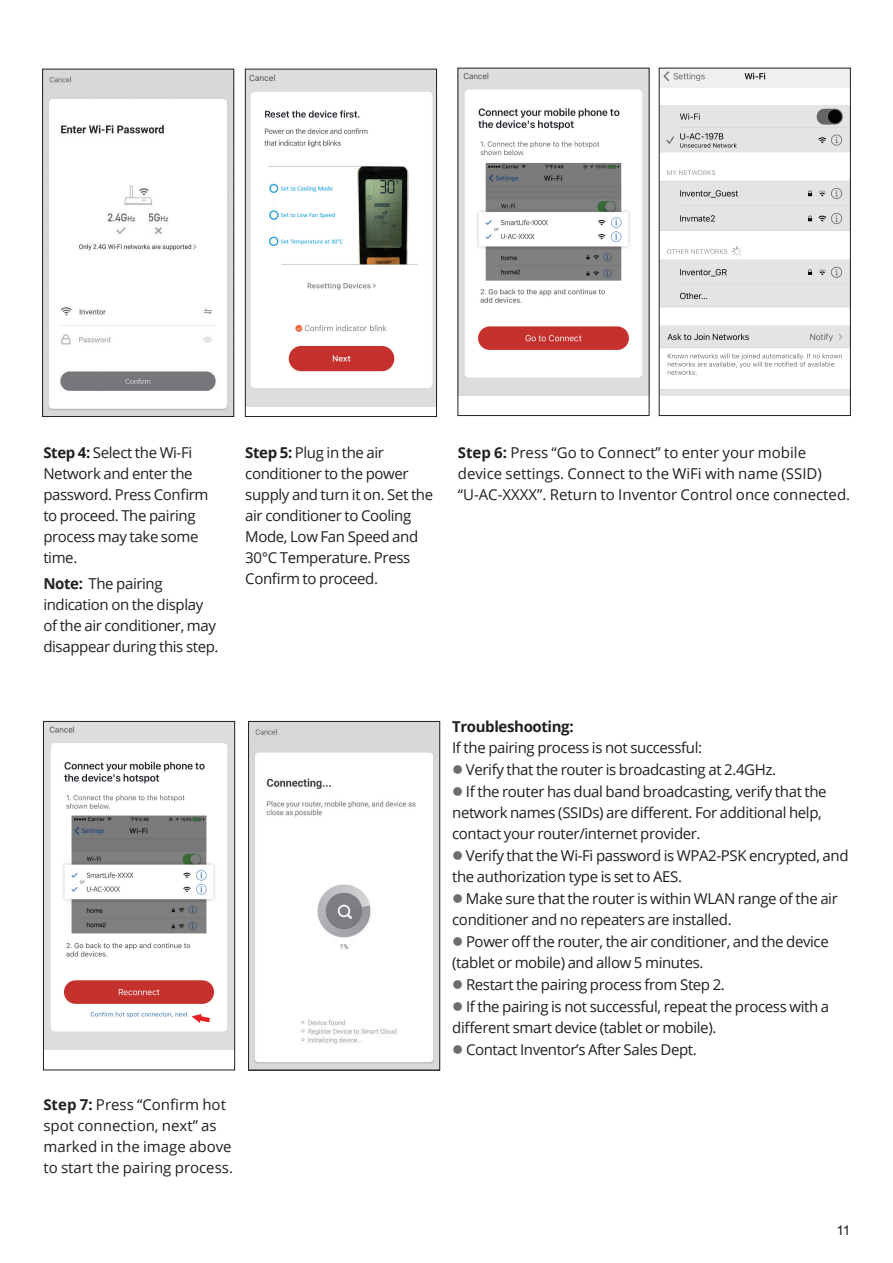
<style>
.page{position:relative;width:893px;height:1263px;background:#fff}
.page>*{position:absolute;margin:0;border:0;box-sizing:border-box;transform-origin:0 0}
.t1{font:15px/21px "Open Sans";letter-spacing:-.025em;color:#231f20}
.t2{font:15px/21px "Open Sans";color:#231f20}
.t3{font:700 15px "Open Sans";letter-spacing:-.025em;color:#231f20}
.t4{font:13.5px "Arial";color:#231f20}
.s1{font-weight:700}
.s2{color:#6c6d70}
</style>
<div class="page">
<img style="left:45px;top:723px;width:188px;height:326px">
<div style="left:43px;top:721px;width:192px;height:349px;border:1px solid #231f20"></div>
<img style="left:661px;top:70px;width:187px;height:325px">
<img style="left:460px;top:70px;width:187px;height:325px">
<img style="left:45px;top:71px;width:187px;height:344px">
<div style="left:43px;top:69px;width:191px;height:348px;border:1px solid #231f20"></div>
<img style="left:247px;top:71px;width:188px;height:336px">
<div style="left:245px;top:69px;width:192px;height:348px;border:1px solid #231f20"></div>
<img style="left:250px;top:723px;width:188px;height:345px">
<div style="left:248px;top:721px;width:192px;height:349px;border:1px solid #231f20"></div>
<p class="t1" style="left:43px;top:442px;width:167px"><span class="s1">Step 4:</span> Select the Wi-Fi<br>Network and enter the password. Press Confirm to proceed. The pairing process may take some time.</p>
<p class="t1" style="left:43px;top:572px;width:177px"><span class="s1">Note:</span> The pairing indication on the display of the air conditioner, may disappear during this step.</p>
<p class="t1" style="left:245px;top:442px;width:189px"><span class="s1">Step 5:</span> Plug in the air conditioner to the power supply and turn it on. Set the air conditioner to Cooling<br>Mode, Low Fan Speed and<br>30°C Temperature. Press<br>Confirm to proceed.</p>
<p class="t2" style="left:458px;top:442px;width:394px"><span class="s1">Step 6:</span> Press “Go to Connect” to enter your mobile device settings. Connect to the WiFi with name (SSID) “U-AC-XXXX”. Return to Inventor Control once connected.</p>
<p class="t2" style="left:43px;top:1093px;width:191px"><span class="s1">Step 7:</span> Press “Confirm hot spot connection, next” as marked in the image above to start the pairing process.</p>
<p class="t3" style="left:452px;top:716px;width:123px">Troubleshooting:</p>
<p class="t1" style="left:452px;top:737px;width:251px">If the pairing process is not successful:</p>
<p class="t1" style="left:452px;top:759px;width:325px"><span class="s2">●</span> Verify that the router is broadcasting at 2.4GHz.</p>
<p class="t1" style="left:452px;top:781px;width:376px"><span class="s2">●</span> If the router has dual band broadcasting, verify that the network names (SSIDs) are different. For additional help, contact your router/internet provider.</p>
<p class="t1" style="left:452px;top:845px;width:398px"><span class="s2">●</span> Verify that the Wi-Fi password is WPA2-PSK encrypted, and the authorization type is set to AES.</p>
<p class="t1" style="left:452px;top:887px;width:387px"><span class="s2">●</span> Make sure that the router is within WLAN range of the air conditioner and no repeaters are installed.</p>
<p class="t1" style="left:452px;top:930px;width:378px"><span class="s2">●</span> Power off the router, the air conditioner, and the device (tablet or mobile) and allow 5 minutes.</p>
<p class="t1" style="left:452px;top:973px;width:274px"><span class="s2">●</span> Restart the pairing process from Step 2.</p>
<p class="t1" style="left:452px;top:995px;width:378px"><span class="s2">●</span> If the pairing is not successful, repeat the process with a different smart device (tablet or mobile).</p>
<p class="t1" style="left:452px;top:1038px;width:246px"><span class="s2">●</span> Contact Inventor’s After Sales Dept.</p>
<p class="t4" style="left:836px;top:1221px;width:16px">11</p>
</div>
